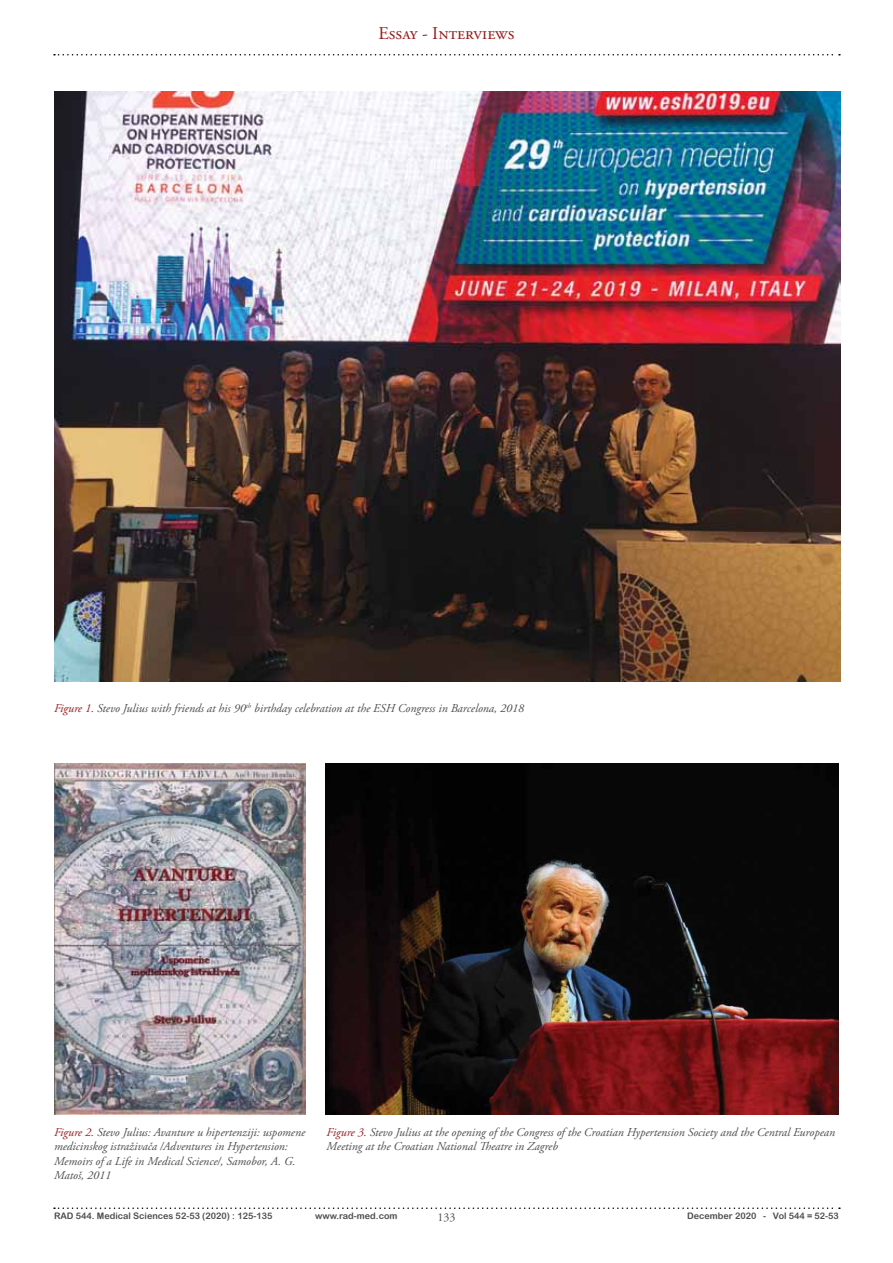
<style>
.page{position:relative;width:893px;height:1263px;background:#fff}
.page>*{position:absolute;margin:0;border:0;box-sizing:border-box;transform-origin:0 0}
.t1{font:18px "Adobe Garamond Pro";color:#981c1e}
.t2{font:italic 12px/14.4px "Adobe Garamond Pro";color:#4d4d4d}
.t3{font:12px "Adobe Garamond Pro";color:#4d4d4d}
.t4{font:9px "Arial Rounded MT Bold";color:#4d4d4d}
.s1{color:#981c1e}
</style>
<div class="page">
<svg style="left:54px;top:54px;width:786px;height:2px"></svg>
<svg style="left:54px;top:1207px;width:786px;height:2px"></svg>
<img style="left:54px;top:91px;width:787px;height:591px">
<img style="left:54px;top:763px;width:251px;height:351px">
<img style="left:326px;top:763px;width:513px;height:352px">
<h1 class="t1" style="left:378px;top:23px;width:138px">Essay - Interviews</h1>
<p class="t2" style="left:54px;top:702px;width:472px"><span class="s1">Figure 1.</span> Stevo Julius with friends at his 90<sup>th</sup> birthday celebration at the ESH Congress in Barcelona, 2018</p>
<p class="t2" style="left:54px;top:1125px;width:253px"><span class="s1">Figure 2.</span> Stevo Julius: Avanture u hipertenziji: uspomene medicinskog istraživača /Adventures in Hypertension:<br>Memoirs of a Life in Medical Science/, Samobor, A. G.<br>Matoš, 2011</p>
<p class="t2" style="left:327px;top:1125px;width:510px"><span class="s1">Figure 3.</span> Stevo Julius at the opening of the Congress of the Croatian Hypertension Society and the Central European<br>Meeting at the Croatian National Theatre in Zagreb</p>
<p class="t4" style="left:54px;top:1210px;width:220px">RAD 544. Medical Sciences 52-53 (2020) : 125-135</p>
<p class="t4" style="left:315px;top:1210px;width:84px">www.rad-med.com</p>
<p class="t3" style="left:437px;top:1210px;width:19px">133</p>
<p class="t4" style="left:687px;top:1210px;width:153px">December 2020 - Vol 544 = 52-53</p>
</div>
